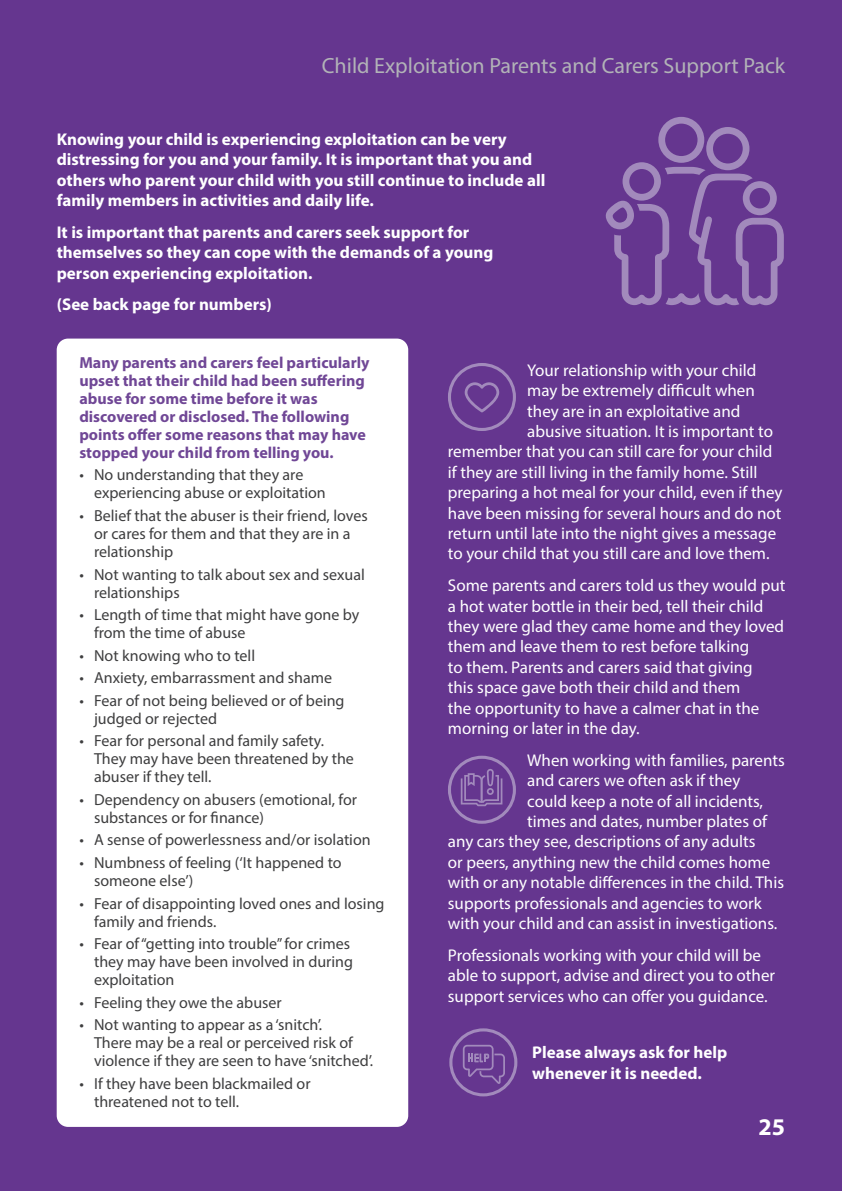
<style>
.page{position:relative;width:842px;height:1191px;background:#65368f}
.page>*{position:absolute;margin:0;border:0;box-sizing:border-box;transform-origin:0 0}
.t1{font:700 24px "Myriad Pro";color:#fff}
.t2{font:22px "Myriad Pro";color:#b2b3b7}
.t3{font:17px/20.4px "Myriad Pro";color:#fff}
.t4{font:700 17px/20.4px "Myriad Pro";color:#fff}
.t5{font:16px/18px "Myriad Pro";color:#3e3e3f}
.t6{font:700 16px/18px "Myriad Pro";color:#704796}
</style>
<div class="page">
<div style="left:57px;top:338px;width:351px;height:788px;background:#fff;border-radius:11px"></div>
<svg style="left:605px;top:117px;width:179px;height:188px"></svg>
<svg style="left:448px;top:363px;width:68px;height:68px"></svg>
<svg style="left:448px;top:755px;width:68px;height:68px"></svg>
<svg style="left:449px;top:1028px;width:68px;height:68px"></svg>
<p class="t2" style="left:322px;top:52px;width:465px">Child Exploitation Parents and Carers Support Pack</p>
<p class="t4" style="left:57px;top:128px;width:490px">Knowing your child is experiencing exploitation can be very distressing for you and your family. It is important that you and others who parent your child with you still continue to include all family members in activities and daily life.</p>
<p class="t4" style="left:57px;top:221px;width:438px">It is important that parents and carers seek support for themselves so they can cope with the demands of a young person experiencing exploitation.</p>
<p class="t4" style="left:57px;top:294px;width:217px">(See back page for numbers)</p>
<p class="t6" style="left:79px;top:353px;width:292px">Many parents and carers feel particularly upset that their child had been suffering abuse for some time before it was discovered or disclosed. The following points offer some reasons that may have stopped your child from telling you.</p>
<p class="t5" style="left:94px;top:466px;width:233px;text-indent:-15px">• No understanding that they are experiencing abuse or exploitation</p>
<p class="t5" style="left:94px;top:506px;width:275px;text-indent:-15px">• Belief that the abuser is their friend, loves or cares for them and that they are in a relationship</p>
<p class="t5" style="left:94px;top:565px;width:272px;text-indent:-15px">• Not wanting to talk about sex and sexual relationships</p>
<p class="t5" style="left:94px;top:605px;width:267px;text-indent:-15px">• Length of time that might have gone by from the time of abuse</p>
<p class="t5" style="left:79px;top:646px;width:177px">• Not knowing who to tell</p>
<p class="t5" style="left:79px;top:668px;width:254px">• Anxiety, embarrassment and shame</p>
<p class="t5" style="left:94px;top:691px;width:252px;text-indent:-15px">• Fear of not being believed or of being judged or rejected</p>
<p class="t5" style="left:94px;top:731px;width:261px;text-indent:-15px">• Fear for personal and family safety.<br>They may have been threatened by the abuser if they tell.</p>
<p class="t5" style="left:94px;top:790px;width:264px;text-indent:-15px">• Dependency on abusers (emotional, for substances or for finance)</p>
<p class="t5" style="left:79px;top:830px;width:293px">• A sense of powerlessness and/or isolation</p>
<p class="t5" style="left:94px;top:853px;width:249px;text-indent:-15px">• Numbness of feeling (‘It happened to someone else’)</p>
<p class="t5" style="left:94px;top:894px;width:292px;text-indent:-15px">• Fear of disappointing loved ones and losing family and friends.</p>
<p class="t5" style="left:94px;top:934px;width:260px;text-indent:-15px">• Fear of “getting into trouble” for crimes they may have been involved in during exploitation</p>
<p class="t5" style="left:79px;top:993px;width:204px">• Feeling they owe the abuser</p>
<p class="t5" style="left:94px;top:1015px;width:280px;text-indent:-15px">• Not wanting to appear as a ‘snitch’.<br>There may be a real or perceived risk of violence if they are seen to have ‘snitched’.</p>
<p class="t5" style="left:94px;top:1074px;width:218px;text-indent:-15px">• If they have been blackmailed or threatened not to tell.</p>
<p class="t3" style="left:527px;top:359px;width:231px">Your relationship with your child</p>
<p class="t3" style="left:527px;top:380px;width:229px">may be extremely difficult when</p>
<p class="t3" style="left:527px;top:400px;width:215px">they are in an exploitative and</p>
<p class="t3" style="left:527px;top:421px;width:247px">abusive situation. It is important to</p>
<p class="t3" style="left:448px;top:441px;width:326px">remember that you can still care for your child</p>
<p class="t3" style="left:448px;top:461px;width:311px">if they are still living in the family home. Still</p>
<p class="t3" style="left:448px;top:482px;width:336px">preparing a hot meal for your child, even if they</p>
<p class="t3" style="left:448px;top:502px;width:335px">have been missing for several hours and do not</p>
<p class="t3" style="left:448px;top:523px;width:330px">return until late into the night gives a message</p>
<p class="t3" style="left:448px;top:543px;width:323px">to your child that you still care and love them.</p>
<p class="t3" style="left:448px;top:575px;width:339px">Some parents and carers told us they would put a hot water bottle in their bed, tell their child they were glad they came home and they loved them and leave them to rest before talking<br>to them. Parents and carers said that giving<br>this space gave both their child and them<br>the opportunity to have a calmer chat in the morning or later in the day.</p>
<p class="t3" style="left:527px;top:749px;width:259px">When working with families, parents</p>
<p class="t3" style="left:527px;top:770px;width:215px">and carers we often ask if they</p>
<p class="t3" style="left:527px;top:790px;width:237px">could keep a note of all incidents,</p>
<p class="t3" style="left:527px;top:810px;width:241px">times and dates, number plates of</p>
<p class="t3" style="left:448px;top:831px;width:309px">any cars they see, descriptions of any adults</p>
<p class="t3" style="left:448px;top:851px;width:324px">or peers, anything new the child comes home</p>
<p class="t3" style="left:448px;top:872px;width:338px">with or any notable differences in the child. This</p>
<p class="t3" style="left:448px;top:892px;width:315px">supports professionals and agencies to work</p>
<p class="t3" style="left:448px;top:912px;width:331px">with your child and can assist in investigations.</p>
<p class="t3" style="left:448px;top:944px;width:329px">Professionals working with your child will be able to support, advise and direct you to other support services who can offer you guidance.</p>
<p class="t4" style="left:532px;top:1041px;width:197px">Please always ask for help whenever it is needed.</p>
<p class="t1" style="left:759px;top:1111px;width:28px">25</p>
</div>
